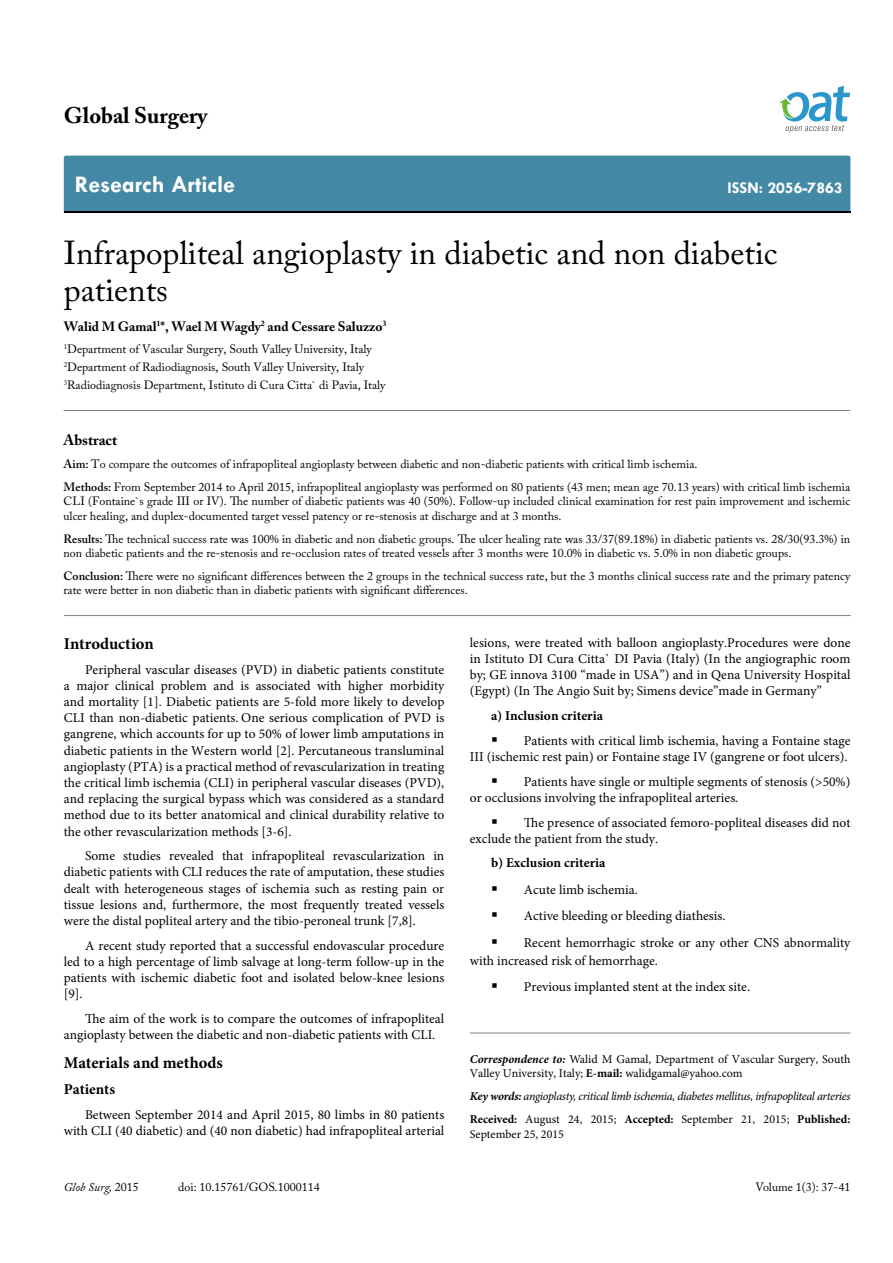
<style>
.page{position:relative;width:893px;height:1263px;background:#fff}
.page>*{position:absolute;margin:0;border:0;box-sizing:border-box;transform-origin:0 0}
.t1{font:33px/37.5px "Adobe Caslon Pro";color:#000}
.t2{font:700 24px "Tw Cen";color:#fff}
.t3{font:700 22.5px "Adobe Caslon Pro";color:#000}
.t4{font:700 16.5px "Minion Pro";color:#000}
.t5{font:700 16.5px "Tw Cen";color:#fff}
.t6{font:700 15px "Adobe Caslon Pro";color:#000}
.t7{font:700 15px "Minion Pro";color:#000}
.t8{font:13.5px/16.2px "Minion Pro";color:#000;text-align:justify}
.t9{font:700 13.5px "Adobe Caslon Pro";color:#000}
.t10{font:700 13.5px "Minion Pro";color:#000}
.t11{font:12px/14.4px "Adobe Caslon Pro";color:#000}
.t12{font:italic 12px/23px "Minion Pro";letter-spacing:-.03em;color:#000}
.t13{font:12px/14.4px "Minion Pro";color:#000}
.t14{font:italic 12px "Adobe Caslon Pro";color:#000}
.s1{font-weight:600}
.s2{font-weight:700;font-style:italic}
.s3{font-weight:700}
.s4{font-weight:700;font-style:normal}
.s5{font-style:normal}
</style>
<div class="page">
<div style="left:64px;top:156px;width:786px;height:56px;background:#4389a5"></div>
<svg style="left:779px;top:86px;width:71px;height:47px"></svg>
<hr style="left:64px;top:410px;width:786px;height:1px;background:#808285">
<hr style="left:64px;top:615px;width:787px;height:1px;background:#808285">
<hr style="left:470px;top:1033px;width:380px;height:1px;background:#808285">
<h3 class="t3" style="left:64px;top:102px;width:145px">Global Surgery</h3>
<h2 class="t2" style="left:75px;top:170px;width:162px">Research Article</h2>
<p class="t5" style="left:727px;top:178px;width:117px">ISSN: 2056-7863</p>
<h1 class="t1" style="left:64px;top:233px;width:715px">Infrapopliteal angioplasty in diabetic and non diabetic patients</h1>
<p class="t9" style="left:64px;top:318px;width:324px">Walid M Gamal<sup>1</sup>*, Wael M Wagdy<sup>2</sup> and Cessare Saluzzo<sup>3</sup></p>
<p class="t11" style="left:64px;top:340px;width:323px;line-height:18px"><sup>1</sup>Department of Vascular Surgery, South Valley University, Italy<br><sup>2</sup>Department of Radiodiagnosis, South Valley University, Italy<br><sup>3</sup>Radiodiagnosis Department, Istituto di Cura Citta` di Pavia, Italy</p>
<p class="t6" style="left:64px;top:431px;width:55px">Abstract</p>
<p class="t11" style="left:64px;top:452px;width:788px;line-height:23px"><span class="s1">Aim:</span> To compare the outcomes of infrapopliteal angioplasty between diabetic and non-diabetic patients with critical limb ischemia.<br><span class="s1">Methods:</span> From September 2014 to April 2015, infrapopliteal angioplasty was performed on 80 patients (43 men; mean age 70.13 years) with critical limb ischemia</p>
<p class="t11" style="left:64px;top:494px;width:788px">CLI (Fontaine`s grade III or IV). The number of diabetic patients was 40 (50%). Follow-up included clinical examination for rest pain improvement and ischemic ulcer healing, and duplex-documented target vessel patency or re-stenosis at discharge and at 3 months.</p>
<p class="t11" style="left:64px;top:531px;width:788px"><span class="s1">Results:</span> The technical success rate was 100% in diabetic and non diabetic groups. The ulcer healing rate was 33/37(89.18%) in diabetic patients vs. 28/30(93.3%) in non diabetic patients and the re-stenosis and re-occlusion rates of treated vessels after 3 months were 10.0% in diabetic vs. 5.0% in non diabetic groups.</p>
<p class="t11" style="left:64px;top:568px;width:788px"><span class="s1">Conclusion:</span> There were no significant differences between the 2 groups in the technical success rate, but the 3 months clinical success rate and the primary patency rate were better in non diabetic than in diabetic patients with significant differences.</p>
<p class="t4" style="left:64px;top:632px;width:91px">Introduction</p>
<p class="t8" style="left:64px;top:661px;width:382px;text-indent:21px">Peripheral vascular diseases (PVD) in diabetic patients constitute a major clinical problem and is associated with higher morbidity and mortality [1]. Diabetic patients are 5-fold more likely to develop CLI than non-diabetic patients. One serious complication of PVD is gangrene, which accounts for up to 50% of lower limb amputations in diabetic patients in the Western world [2]. Percutaneous transluminal angioplasty (PTA) is a practical method of revascularization in treating the critical limb ischemia (CLI) in peripheral vascular diseases (PVD), and replacing the surgical bypass which was considered as a standard method due to its better anatomical and clinical durability relative to the other revascularization methods [3-6].</p>
<p class="t8" style="left:64px;top:848px;width:382px;text-indent:21px">Some studies revealed that infrapopliteal revascularization in diabetic patients with CLI reduces the rate of amputation, these studies dealt with heterogeneous stages of ischemia such as resting pain or tissue lesions and, furthermore, the most frequently treated vessels were the distal popliteal artery and the tibio-peroneal trunk [7,8].</p>
<p class="t8" style="left:64px;top:937px;width:382px;text-indent:21px">A recent study reported that a successful endovascular procedure led to a high percentage of limb salvage at long-term follow-up in the patients with ischemic diabetic foot and isolated below-knee lesions [9].</p>
<p class="t8" style="left:64px;top:1011px;width:382px;text-indent:21px">The aim of the work is to compare the outcomes of infrapopliteal angioplasty between the diabetic and non-diabetic patients with CLI.</p>
<p class="t4" style="left:64px;top:1051px;width:161px">Materials and methods</p>
<p class="t7" style="left:64px;top:1079px;width:53px">Patients</p>
<p class="t8" style="left:64px;top:1106px;width:382px;text-align:right">Between September 2014 and April 2015, 80 limbs in 80 patients with CLI (40 diabetic) and (40 non diabetic) had infrapopliteal arterial</p>
<p class="t8" style="left:470px;top:634px;width:382px">lesions, were treated with balloon angioplasty.Procedures were done in Istituto DI Cura Citta` DI Pavia (Italy) (In the angiographic room by; GE innova 3100 “made in USA”) and in Qena University Hospital (Egypt) (In The Angio Suit by; Simens device”made in Germany”</p>
<p class="t10" style="left:491px;top:706px;width:113px">a) Inclusion criteria</p>
<p class="t8" style="left:470px;top:732px;width:382px;text-align:right">▪ Patients with critical limb ischemia, having a Fontaine stage<br>III (ischemic rest pain) or Fontaine stage IV (gangrene or foot ulcers).</p>
<p class="t8" style="left:470px;top:773px;width:382px;text-indent:21px">▪ Patients have single or multiple segments of stenosis (&gt;50%) or occlusions involving the infrapopliteal arteries.</p>
<p class="t8" style="left:470px;top:814px;width:382px;text-indent:21px">▪ The presence of associated femoro-popliteal diseases did not exclude the patient from the study.</p>
<p class="t10" style="left:491px;top:853px;width:116px">b) Exclusion criteria</p>
<p class="t8" style="left:491px;top:881px;width:148px">▪ Acute limb ischemia.</p>
<p class="t8" style="left:491px;top:908px;width:236px">▪ Active bleeding or bleeding diathesis.</p>
<p class="t8" style="left:470px;top:934px;width:382px;line-height:18px;text-indent:21px">▪ Recent hemorrhagic stroke or any other CNS abnormality with increased risk of hemorrhage.</p>
<p class="t8" style="left:491px;top:979px;width:260px">▪ Previous implanted stent at the index site.</p>
<p class="t13" style="left:470px;top:1052px;width:382px"><span class="s2">Correspondence to:</span> Walid M Gamal, Department of Vascular Surgery, South<br>Valley University, Italy; <span class="s3">E-mail:</span> walidgamal@yahoo.com</p>
<p class="t12" style="left:470px;top:1085px;width:382px"><span class="s3">Key words:</span> angioplasty, critical limb ischemia, diabetes mellitus, infrapopliteal arteries<br><span class="s4">Received:</span> <span class="s5">August 24, 2015;</span> <span class="s4">Accepted:</span> <span class="s5">September 21, 2015;</span> <span class="s4">Published:</span></p>
<p class="t13" style="left:470px;top:1127px;width:96px">September 25, 2015</p>
<p class="t14" style="left:64px;top:1180px;width:76px">Glob Surg, <span class="s5">2015</span></p>
<p class="t11" style="left:178px;top:1180px;width:143px">doi: 10.15761/GOS.1000114</p>
<p class="t11" style="left:755px;top:1180px;width:96px">Volume 1(3): 37-41</p>
</div>
